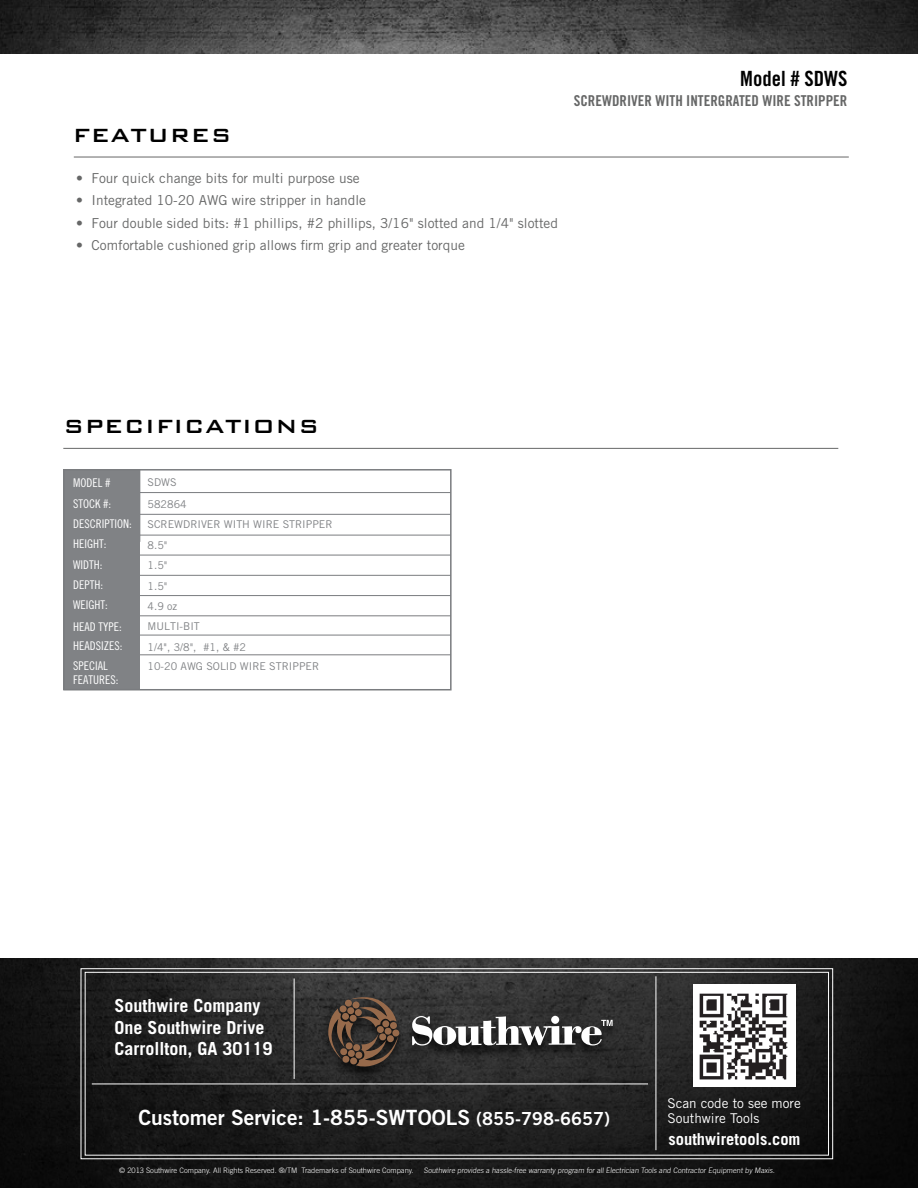
<style>
.page{position:relative;width:918px;height:1188px;background:#fff}
.page>*{position:absolute;margin:0;border:0;box-sizing:border-box;transform-origin:0 0}
.t1{font:500 25.5px "Bank Gothic BT";letter-spacing:.025em;color:#000}
.t2{font:21px "Trade Gothic LT Std Bd 2";color:#fff}
.t3{font:21px "Trade Gothic LT Std Bd Cn 20";color:#000}
.t4{font:700 18px/21.6px "Trade Gothic LT Std";color:#fff}
.t5{font:700 16.5px "Trade Gothic LT Std";color:#fff}
.t6{font:15px "Trade Gothic LT Std Bd Cn 20";color:#666767}
.t7{font:13.65px "Trade Gothic LT Std";color:#666767}
.t8{font:13.5px "Trade Gothic LT Std";color:#fff}
.t9{font:12px/20.4px "Trade Gothic LT Std Cn 18";color:#fff}
.t10{font:10.65px/20.5px "Trade Gothic LT Std";color:#808285}
.t11{font:300 7.5px "Trade Gothic LT Std";color:#fff}
.s1{font-size:18px}
</style>
<div class="page">
<img style="left:0;top:0;width:918px;height:54px">
<svg style="left:0;top:958px;width:918px;height:230px;background:#1d1d1d"></svg>
<div style="left:81px;top:968px;width:752px;height:191px;border:1px solid #fff"></div>
<div style="left:85px;top:972px;width:744px;height:184px;border:1px solid #fff"></div>
<hr style="left:92px;top:1084px;width:556px;height:1px;background:#fff">
<hr style="left:656px;top:976px;width:1px;height:174px;background:#fff">
<hr style="left:294px;top:978px;width:1px;height:101px;background:#fff">
<div style="left:321px;top:997px;width:299px;height:83px;background:#000;opacity:.75"></div>
<svg style="left:328px;top:993px;width:72px;height:77px;background:#4e3e33"></svg>
<svg style="left:412px;top:1016px;width:201px;height:30px"></svg>
<img style="left:693px;top:986px;width:102px;height:101px">
<hr style="left:74px;top:157px;width:775px;height:1px;background:#666767">
<hr style="left:63px;top:448px;width:775px;height:1px;background:#666767">
<hr style="left:64px;top:514px;width:387px;height:1px;background:#7a7c7f">
<hr style="left:64px;top:492px;width:387px;height:1px;background:#7a7c7f">
<hr style="left:64px;top:535px;width:387px;height:1px;background:#7a7c7f">
<hr style="left:64px;top:555px;width:387px;height:1px;background:#7a7c7f">
<hr style="left:64px;top:575px;width:387px;height:1px;background:#7a7c7f">
<hr style="left:64px;top:595px;width:387px;height:1px;background:#7a7c7f">
<hr style="left:64px;top:635px;width:387px;height:1px;background:#7a7c7f">
<hr style="left:64px;top:615px;width:387px;height:1px;background:#7a7c7f">
<hr style="left:64px;top:654px;width:387px;height:1px;background:#7a7c7f">
<div style="left:64px;top:470px;width:76px;height:220px;background:#808285"></div>
<div style="left:63px;top:469px;width:389px;height:221px;border:2px solid #7a7c7f"></div>
<h1 class="t1" style="left:73px;top:121px;width:160px">FEATURES</h1>
<p class="t7" style="left:76px;top:170px;width:285px">• Four quick change bits for multi purpose use</p>
<p class="t7" style="left:76px;top:192px;width:291px">• Integrated 10-20 AWG wire stripper in handle</p>
<p class="t7" style="left:76px;top:215px;width:483px">• Four double sided bits: #1 phillips, #2 phillips, 3/16" slotted and 1/4" slotted</p>
<p class="t7" style="left:76px;top:237px;width:390px">• Comfortable cushioned grip allows firm grip and greater torque</p>
<h2 class="t3" style="left:740px;top:66px;width:109px">Model # SDWS</h2>
<p class="t6" style="left:574px;top:91px;width:275px">SCREWDRIVER WITH INTERGRATED WIRE STRIPPER</p>
<h1 class="t1" style="left:63px;top:413px;width:257px">SPECIFICATIONS</h1>
<p class="t9" style="left:73px;top:472px;width:60px">MODEL #<br>STOCK #:<br>DESCRIPTION:<br>HEIGHT:<br>WIDTH:<br>DEPTH:<br>WEIGHT:</p>
<p class="t9" style="left:73px;top:616px;width:50px">HEAD TYPE:</p>
<p class="t10" style="left:148px;top:616px;width:54px">MULTI-BIT</p>
<p class="t9" style="left:73px;top:636px;width:51px;line-height:19.5px">HEADSIZES:<br>SPECIAL</p>
<p class="t9" style="left:73px;top:670px;width:47px">FEATURES:</p>
<p class="t10" style="left:148px;top:472px;width:31px">SDWS</p>
<p class="t10" style="left:148px;top:514px;width:186px">SCREWDRIVER WITH WIRE STRIPPER<br>8.5"<br>1.5"<br>1.5"<br>4.9 oz</p>
<p class="t10" style="left:148px;top:637px;width:173px;line-height:19.8px">1/4", 3/8", #1, &amp; #2<br>10-20 AWG SOLID WIRE STRIPPER</p>
<p class="t10" style="left:148px;top:494px;width:41px">582864</p>
<h3 class="t4" style="left:114px;top:995px;width:160px">Southwire Company<br>One Southwire Drive<br>Carrollton, GA 30119</h3>
<p class="t8" style="left:667px;top:1095px;width:135px">Scan code to see more</p>
<h2 class="t2" style="left:138px;top:1105px;width:473px">Customer Service: 1-855-SWTOOLS <span class="s1">(855-798-6657)</span></h2>
<p class="t8" style="left:667px;top:1110px;width:94px">Southwire Tools</p>
<p class="t5" style="left:669px;top:1129px;width:133px">southwiretools.com</p>
<p class="t11" style="left:119px;top:1166px;width:296px">© 2013 Southwire Company. All Rights Reserved. ®/TM Trademarks of Southwire Company.</p>
<p class="t11" style="left:424px;top:1166px;width:354px">Southwire provides a hassle-free warranty program for all Electrician Tools and Contractor Equipment by Maxis.</p>
</div>
